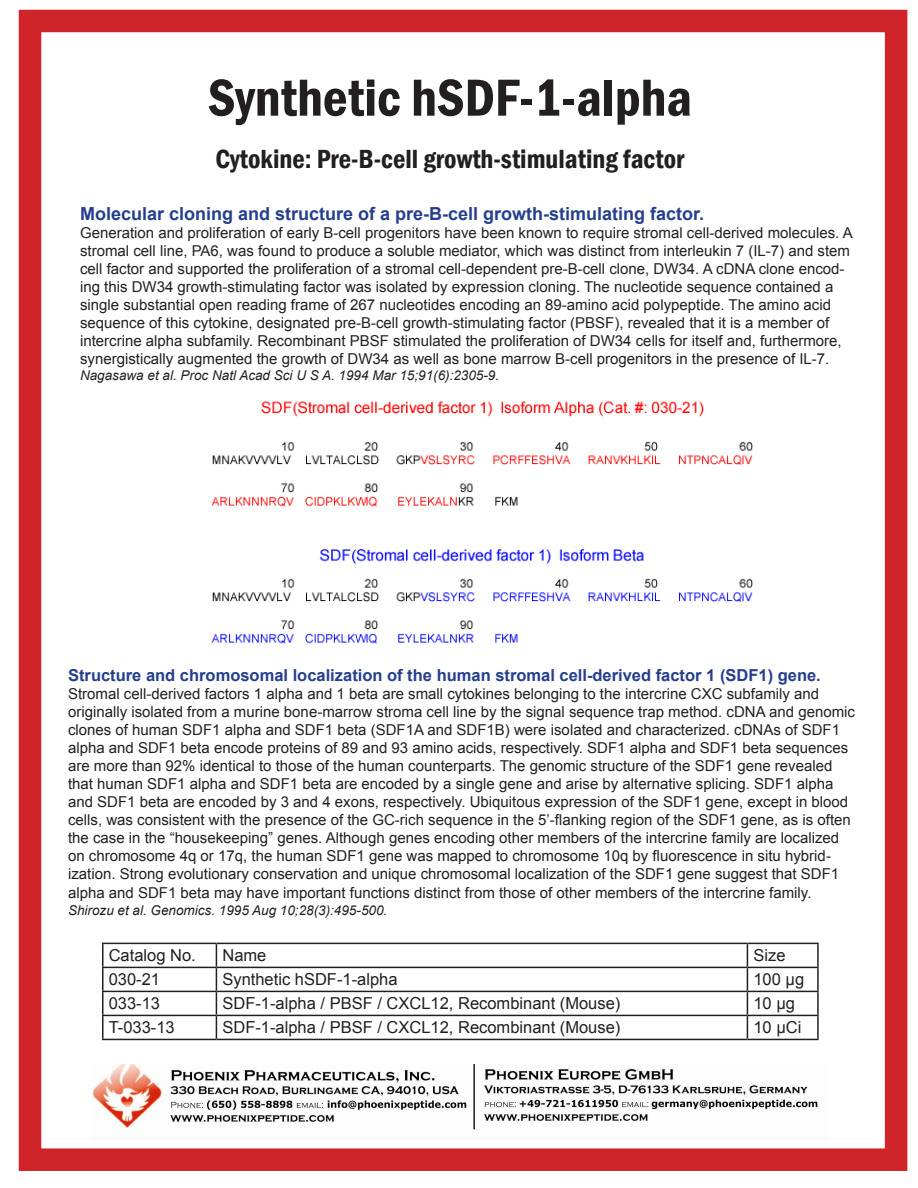
<style>
.page{position:relative;width:918px;height:1188px;background:#fff}
.page>*{position:absolute;margin:0;border:0;box-sizing:border-box;transform-origin:0 0}
.t1{font:600 condensed 54px "Franklin Gothic";color:#231f20}
.t2{font:600 condensed 27px "Franklin Gothic";color:#231f20}
.t3{font:700 18px "Arial";color:#253f8e}
.t4{font:16.5px "Arial";color:#231f20}
.t5{font:700 16.5px "Arial";color:#253f8e}
.t6{font:15px/18px "Arial";color:#231f20}
.t7{font:italic 13.5px "Arial";color:#231f20}
</style>
<div class="page">
<div style="left:19px;top:10px;width:888px;height:1161px;border:22px solid #d1232a"></div>
<img style="left:211px;top:401px;width:542px;height:243px">
<hr style="left:102px;top:943px;width:114px;height:1px;background:#231f20">
<hr style="left:102px;top:944px;width:2px;height:23px;background:#231f20">
<hr style="left:216px;top:943px;width:531px;height:1px;background:#231f20">
<hr style="left:747px;top:943px;width:72px;height:1px;background:#231f20">
<hr style="left:817px;top:944px;width:2px;height:23px;background:#231f20">
<hr style="left:102px;top:967px;width:114px;height:1px;background:#231f20">
<hr style="left:102px;top:968px;width:2px;height:23px;background:#231f20">
<hr style="left:216px;top:967px;width:531px;height:1px;background:#231f20">
<hr style="left:747px;top:967px;width:72px;height:1px;background:#231f20">
<hr style="left:817px;top:968px;width:2px;height:23px;background:#231f20">
<hr style="left:102px;top:991px;width:114px;height:1px;background:#231f20">
<hr style="left:102px;top:992px;width:2px;height:23px;background:#231f20">
<hr style="left:216px;top:991px;width:531px;height:1px;background:#231f20">
<hr style="left:747px;top:991px;width:72px;height:1px;background:#231f20">
<hr style="left:817px;top:992px;width:2px;height:23px;background:#231f20">
<hr style="left:102px;top:1015px;width:114px;height:1px;background:#231f20">
<hr style="left:102px;top:1016px;width:2px;height:23px;background:#231f20">
<hr style="left:216px;top:1015px;width:531px;height:1px;background:#231f20">
<svg style="left:216px;top:944px;width:1px;height:95px"></svg>
<hr style="left:747px;top:1015px;width:72px;height:1px;background:#231f20">
<svg style="left:747px;top:944px;width:1px;height:95px"></svg>
<hr style="left:817px;top:1016px;width:2px;height:23px;background:#231f20">
<hr style="left:102px;top:1039px;width:114px;height:1px;background:#231f20">
<hr style="left:216px;top:1039px;width:531px;height:1px;background:#231f20">
<hr style="left:747px;top:1039px;width:72px;height:1px;background:#231f20">
<img style="left:94px;top:1065px;width:724px;height:65px">
<p class="t1" style="left:208px;top:62px;width:486px">Synthetic hSDF-1-alpha</p>
<p class="t2" style="left:215px;top:141px;width:471px">Cytokine: Pre-B-cell growth-stimulating factor</p>
<p class="t3" style="left:80px;top:202px;width:626px">Molecular cloning and structure of a pre-B-cell growth-stimulating factor.</p>
<p class="t6" style="left:80px;top:224px;width:774px">Generation and proliferation of early B-cell progenitors have been known to require stromal cell-derived molecules. A stromal cell line, PA6, was found to produce a soluble mediator, which was distinct from interleukin 7 (IL-7) and stem cell factor and supported the proliferation of a stromal cell-dependent pre-B-cell clone, DW34. A cDNA clone encod&shy;ing this DW34 growth-stimulating factor was isolated by expression cloning. The nucleotide sequence contained a single substantial open reading frame of 267 nucleotides encoding an 89-amino acid polypeptide. The amino acid sequence of this cytokine, designated pre-B-cell growth-stimulating factor (PBSF), revealed that it is a member of intercrine alpha subfamily. Recombinant PBSF stimulated the proliferation of DW34 cells for itself and, furthermore, synergistically augmented the growth of DW34 as well as bone marrow B-cell progenitors in the presence of IL-7.</p>
<p class="t7" style="left:80px;top:367px;width:421px">Nagasawa et al. Proc Natl Acad Sci U S A. 1994 Mar 15;91(6):2305-9.</p>
<p class="t5" style="left:68px;top:664px;width:754px">Structure and chromosomal localization of the human stromal cell-derived factor 1 (SDF1) gene.</p>
<p class="t6" style="left:68px;top:684px;width:789px">Stromal cell-derived factors 1 alpha and 1 beta are small cytokines belonging to the intercrine CXC subfamily and originally isolated from a murine bone-marrow stroma cell line by the signal sequence trap method. cDNA and genomic clones of human SDF1 alpha and SDF1 beta (SDF1A and SDF1B) were isolated and characterized. cDNAs of SDF1 alpha and SDF1 beta encode proteins of 89 and 93 amino acids, respectively. SDF1 alpha and SDF1 beta sequences are more than 92% identical to those of the human counterparts. The genomic structure of the SDF1 gene revealed that human SDF1 alpha and SDF1 beta are encoded by a single gene and arise by alternative splicing. SDF1 alpha and SDF1 beta are encoded by 3 and 4 exons, respectively. Ubiquitous expression of the SDF1 gene, except in blood cells, was consistent with the presence of the GC-rich sequence in the 5’-flanking region of the SDF1 gene, as is often the case in the “housekeeping” genes. Although genes encoding other members of the intercrine family are localized on chromosome 4q or 17q, the human SDF1 gene was mapped to chromosome 10q by fluorescence in situ hybrid&shy;ization. Strong evolutionary conservation and unique chromosomal localization of the SDF1 gene suggest that SDF1</p>
<p class="t6" style="left:68px;top:884px;width:745px">alpha and SDF1 beta may have important functions distinct from those of other members of the intercrine family.</p>
<p class="t7" style="left:68px;top:901px;width:321px">Shirozu et al. Genomics. 1995 Aug 10;28(3):495-500.</p>
<p class="t4" style="left:109px;top:945px;width:89px">Catalog No.</p>
<p class="t4" style="left:222px;top:945px;width:46px">Name</p>
<p class="t4" style="left:753px;top:945px;width:34px">Size</p>
<p class="t4" style="left:109px;top:969px;width:53px">030-21</p>
<p class="t4" style="left:222px;top:969px;width:177px">Synthetic hSDF-1-alpha</p>
<p class="t4" style="left:753px;top:969px;width:52px">100 µg</p>
<p class="t4" style="left:109px;top:993px;width:53px">033-13</p>
<p class="t4" style="left:222px;top:993px;width:399px">SDF-1-alpha / PBSF / CXCL12, Recombinant (Mouse)</p>
<p class="t4" style="left:753px;top:993px;width:43px">10 µg</p>
<p class="t4" style="left:109px;top:1017px;width:68px">T-033-13</p>
<p class="t4" style="left:222px;top:1017px;width:399px">SDF-1-alpha / PBSF / CXCL12, Recombinant (Mouse)</p>
<p class="t4" style="left:753px;top:1017px;width:50px">10 µCi</p>
</div>
